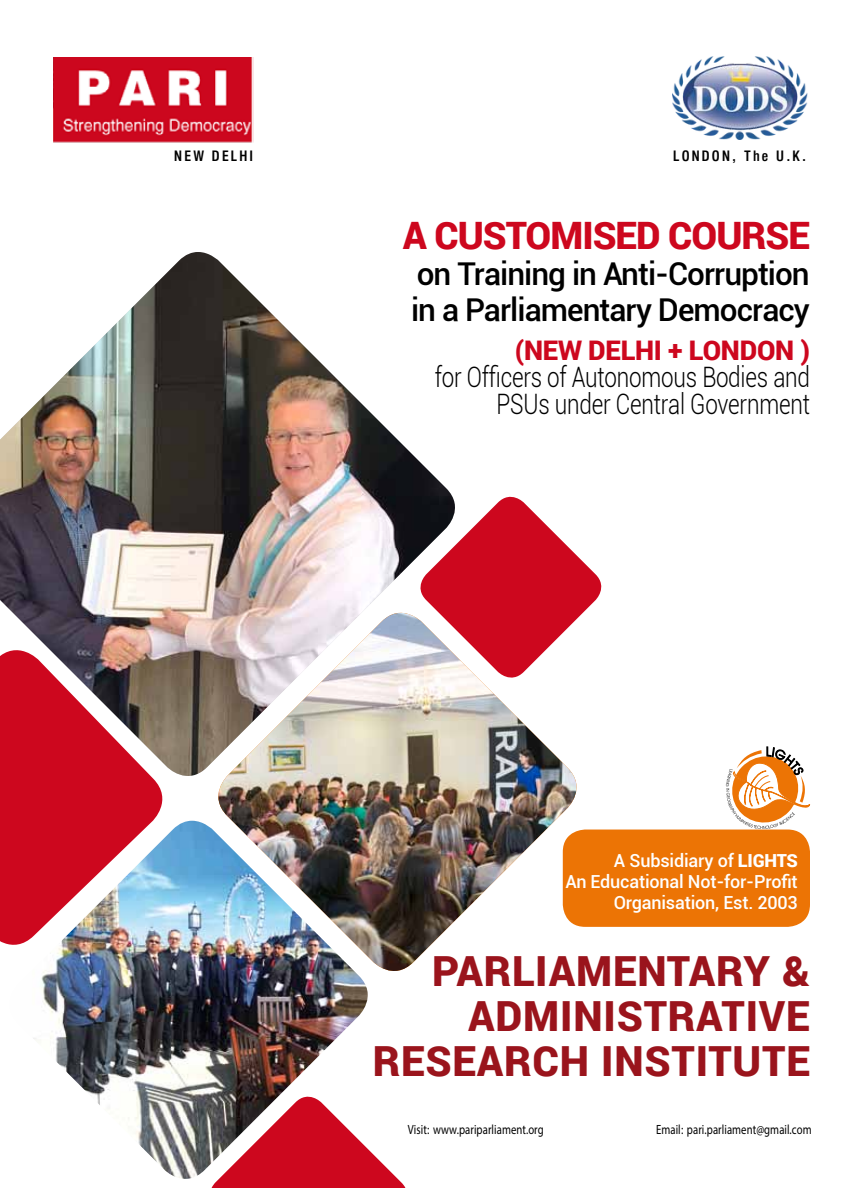
<style>
.page{position:relative;width:864px;height:1188px;background:#fff}
.page>*{position:absolute;margin:0;border:0;box-sizing:border-box;transform-origin:0 0}
.t1{font:900 41.55px/45px "Roboto";letter-spacing:.02em;color:#9a141c;text-align:right}
.t2{font:900 37.8px "Roboto";letter-spacing:-.025em;color:#cd071e}
.t3{font:500 31.5px/36px "Roboto";letter-spacing:-.03em;color:#000}
.t4{font:300 28.2px/27px "Roboto";letter-spacing:-.01em;color:#000;text-align:right;scale:.8 1}
.t5{font:900 27px "Roboto";letter-spacing:-.01em;color:#cd071e}
.t6{font:18.75px "Myriad Arabic";letter-spacing:.005em;color:#000;scale:.8 1}
.t7{font:500 18px/21px "Roboto";letter-spacing:-.01em;color:#fff;text-align:right}
.t8{font:700 condensed 14.55px "Newhouse DT";letter-spacing:.15em;color:#000}
.s1{font-weight:900}
</style>
<div class="page">
<img style="left:673px;top:57px;width:135px;height:83px">
<div style="left:563px;top:830px;width:247px;height:97px;background:#ec7405;border-radius:22px"></div>
<svg style="left:726px;top:746px;width:85px;height:83px"></svg>
<img style="left:54px;top:57px;width:200px;height:86px">
<div style="left:0;top:787px;width:163px;height:34px;background:#cd071e"></div>
<svg style="left:466px;top:496px;width:136px;height:112px"></svg>
<svg style="left:211px;top:1160px;width:195px;height:28px"></svg>
<img style="left:0;top:821px;width:379px;height:361px">
<svg style="left:207px;top:602px;width:381px;height:380px"></svg>
<img style="left:207px;top:613px;width:381px;height:360px">
<svg style="left:0;top:778px;width:466px;height:9px;background:#c97f7c"></svg>
<img style="left:0;top:252px;width:466px;height:526px">
<p class="t8" style="left:174px;top:147px;width:80px">NEW DELHI</p>
<p class="t8" style="left:673px;top:147px;width:135px">LONDON, THE U.K.</p>
<h2 class="t2" style="left:403px;top:209px;width:170px">A CUSTOMISED</h2>
<h2 class="t2" style="left:668px;top:209px;width:72px">COURSE</h2>
<h3 class="t3" style="left:411px;top:254px;width:400px">on Training in Anti-Corruption in a Parliamentary Democracy</h3>
<h3 class="t5" style="left:515px;top:331px;width:105px">(NEW DELHI</h3>
<h3 class="t5" style="left:668px;top:331px;width:143px">+ LONDON )</h3>
<h3 class="t4" style="left:435px;top:362px;width:470px">for Officers of Autonomous Bodies and<br>PSUs under Central Government</h3>
<p class="t7" style="left:566px;top:849px;width:234px">A Subsidiary of <span class="s1">LIGHTS<br></span>An Educational Not-for-Profit<br>Organisation, Est. 2003</p>
<h1 class="t1" style="left:373px;top:948px;width:439px">PARLIAMENTARY &amp;<br>ADMINISTRATIVE<br>RESEARCH INSTITUTE</h1>
<p class="t6" style="left:408px;top:1117px;width:171px">Visit: www.pariparliament.org</p>
<p class="t6" style="left:656px;top:1117px;width:196px">Email: pari.parliament@gmail.com</p>
</div>
